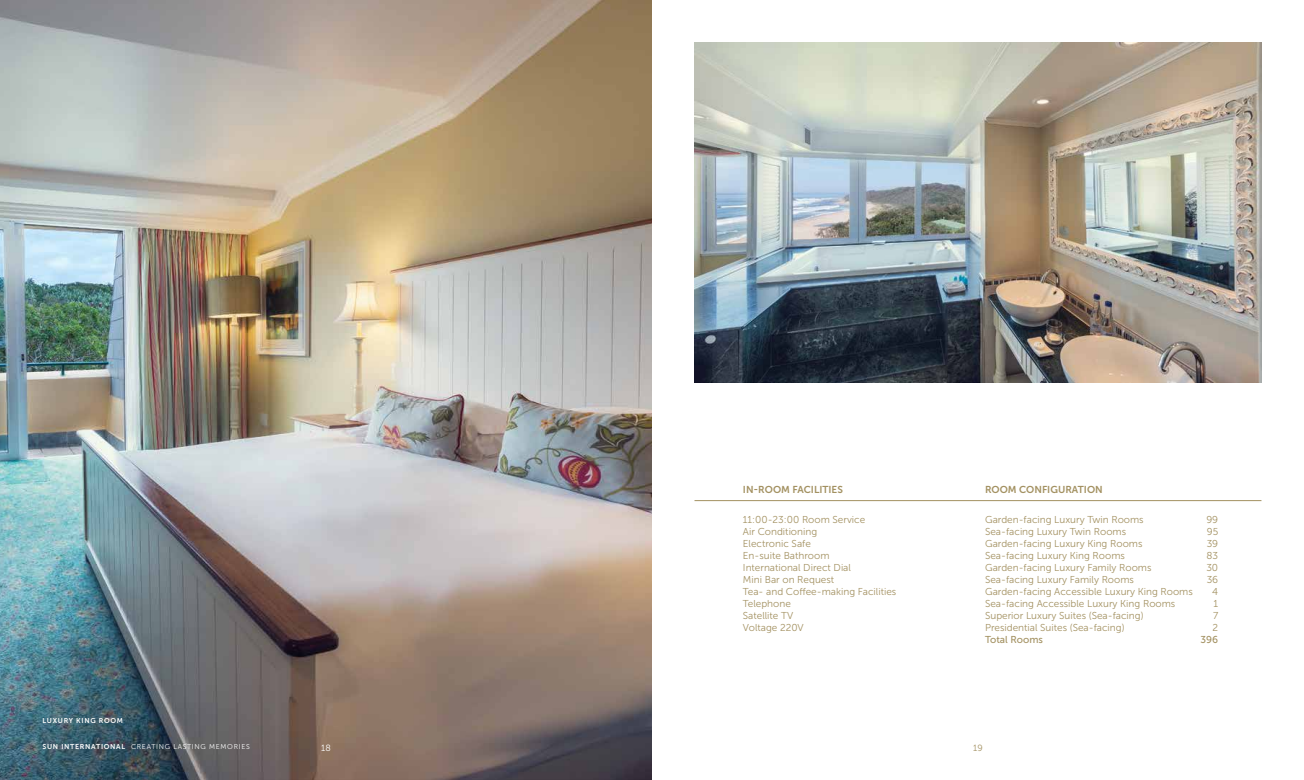
<style>
.page{position:relative;width:1304px;height:780px;background:#fff}
.page>*{position:absolute;margin:0;border:0;box-sizing:border-box;transform-origin:0 0}
.t1{font:10px/12px "Museo Sans 300";color:#a39161}
.t2{font:10px "Museo Sans 700";color:#a39161}
.t3{font:10px "Museo Sans 500";color:#a39161}
.t4{font:9px "Museo Sans 300";color:#fff}
.t5{font:9px "Museo Sans 300";color:#a39161}
.t6{font:7px "Museo Sans 300";letter-spacing:.1em;color:#fff}
.t7{font:7px "Museo Sans 700";letter-spacing:.1em;color:#fff}
.s1{font-family:"Museo Sans 700"}
</style>
<div class="page">
<img style="left:695px;top:43px;width:566px;height:340px">
<img style="left:0;top:0;width:652px;height:780px">
<hr style="left:694px;top:500px;width:567px;height:1px;background:#a39161">
<p class="t7" style="left:43px;top:717px;width:82px">LUXURY KING ROOM</p>
<p class="t2" style="left:743px;top:484px;width:101px">IN-ROOM FACILITIES</p>
<p class="t1" style="left:743px;top:513px;width:155px">11:00-23:00 Room Service<br>Air Conditioning<br>Electronic Safe<br>En-suite Bathroom<br>International Direct Dial<br>Mini Bar on Request<br>Tea- and Coffee-making Facilities<br>Telephone<br>Satellite TV<br>Voltage 220V</p>
<p class="t2" style="left:985px;top:484px;width:119px">ROOM CONFIGURATION</p>
<p class="t1" style="left:985px;top:513px;width:160px">Garden-facing Luxury Twin Rooms</p>
<p class="t1" style="left:1206px;top:513px;width:13px">99</p>
<p class="t1" style="left:985px;top:525px;width:143px">Sea-facing Luxury Twin Rooms</p>
<p class="t1" style="left:1207px;top:525px;width:13px">95</p>
<p class="t1" style="left:985px;top:537px;width:159px">Garden-facing Luxury King Rooms</p>
<p class="t1" style="left:1207px;top:537px;width:13px">39</p>
<p class="t1" style="left:985px;top:549px;width:141px">Sea-facing Luxury King Rooms</p>
<p class="t1" style="left:1207px;top:549px;width:13px">83</p>
<p class="t1" style="left:985px;top:561px;width:168px">Garden-facing Luxury Family Rooms</p>
<p class="t1" style="left:1206px;top:561px;width:13px">30</p>
<p class="t1" style="left:985px;top:573px;width:150px">Sea-facing Luxury Family Rooms</p>
<p class="t1" style="left:1207px;top:573px;width:13px">36</p>
<p class="t1" style="left:985px;top:585px;width:209px">Garden-facing Accessible Luxury King Rooms</p>
<p class="t1" style="left:1212px;top:585px;width:7px">4</p>
<p class="t1" style="left:985px;top:597px;width:192px">Sea-facing Accessible Luxury King Rooms</p>
<p class="t1" style="left:1214px;top:597px;width:6px">1</p>
<p class="t1" style="left:985px;top:609px;width:160px">Superior Luxury Suites (Sea-facing)</p>
<p class="t1" style="left:1213px;top:609px;width:7px">7</p>
<p class="t1" style="left:985px;top:621px;width:141px">Presidential Suites (Sea-facing)</p>
<p class="t1" style="left:1213px;top:621px;width:7px">2</p>
<p class="t3" style="left:985px;top:634px;width:59px">Total Rooms</p>
<p class="t3" style="left:1201px;top:634px;width:19px">396</p>
<p class="t6" style="left:43px;top:743px;width:209px"><span class="s1">SUN INTERNATIONAL</span> CREATING LASTING MEMORIES</p>
<p class="t4" style="left:321px;top:742px;width:11px">18</p>
<p class="t5" style="left:973px;top:742px;width:11px">19</p>
</div>
